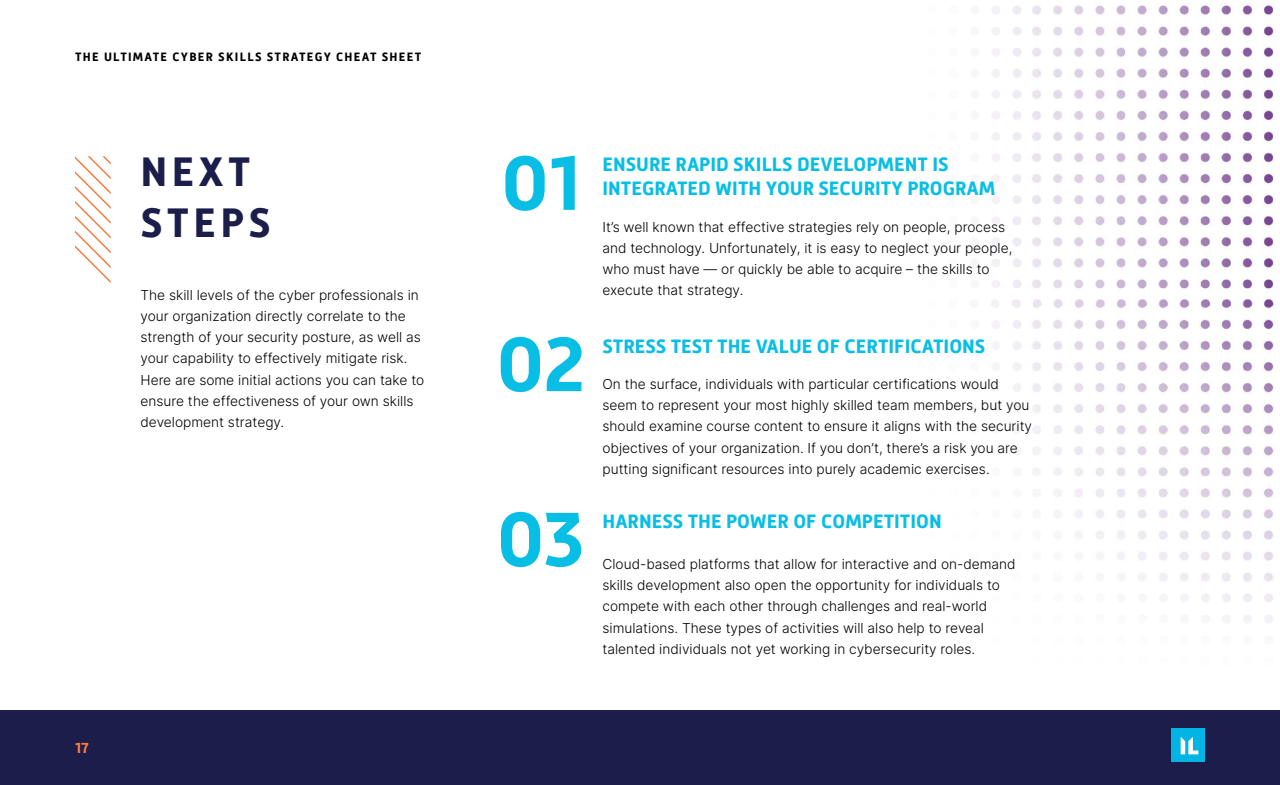
<style>
.page{position:relative;width:1280px;height:785px;background:#fff}
.page>*{position:absolute;margin:0;border:0;box-sizing:border-box;transform-origin:0 0}
.t1{font:700 78.75px "Mic 32 New";color:#08bee4}
.t2{font:700 42.5px/51px "Mic 32 New";letter-spacing:.1em;color:#1b1e4a}
.t3{font:700 20px/24px "Mic 32 New";color:#08bee4}
.t4{font:700 15px "Mic 32 New";color:#ff7c3d}
.t5{font:300 13.75px/21.2px "Inter";color:#000}
.t6{font:700 12.5px "Mic 32 New";letter-spacing:.1em;color:#000}
</style>
<div class="page">
<div style="left:0;top:710px;width:1280px;height:75px;background:#1b1e4a"></div>
<div style="left:1172px;top:729px;width:33px;height:33px;background:#00b4e4"></div>
<svg style="left:1181px;top:737px;width:17px;height:17px"></svg>
<img style="left:976px;top:4px;width:299px;height:619px">
<svg style="left:75px;top:156px;width:36px;height:127px"></svg>
<p class="t6" style="left:75px;top:50px;width:348px">THE ULTIMATE CYBER SKILLS STRATEGY CHEAT SHEET</p>
<h2 class="t2" style="left:141px;top:146px;width:132px">NEXT<br>STEPS</h2>
<p class="t5" style="left:141px;top:284px;width:285px">The skill levels of the cyber professionals in your organization directly correlate to the strength of your security posture, as well as your capability to effectively mitigate risk.<br>Here are some initial actions you can take to ensure the effectiveness of your own skills development strategy.</p>
<p class="t4" style="left:75px;top:739px;width:15px">17</p>
<h1 class="t1" style="left:501px;top:138px;width:80px">01</h1>
<h3 class="t3" style="left:602px;top:153px;width:394px">ENSURE RAPID SKILLS DEVELOPMENT IS<br>INTEGRATED WITH YOUR SECURITY PROGRAM</h3>
<p class="t5" style="left:602px;top:216px;width:412px">It’s well known that effective strategies rely on people, process and technology. Unfortunately, it is easy to neglect your people, who must have — or quickly be able to acquire – the skills to execute that strategy.</p>
<h1 class="t1" style="left:497px;top:319px;width:90px">02</h1>
<h3 class="t3" style="left:602px;top:334px;width:384px">STRESS TEST THE VALUE OF CERTIFICATIONS</h3>
<p class="t5" style="left:602px;top:373px;width:431px">On the surface, individuals with particular certifications would seem to represent your most highly skilled team members, but you should examine course content to ensure it aligns with the security objectives of your organization. If you don’t, there’s a risk you are putting significant resources into purely academic exercises.</p>
<h3 class="t3" style="left:602px;top:509px;width:341px">HARNESS THE POWER OF COMPETITION</h3>
<p class="t5" style="left:602px;top:553px;width:415px">Cloud-based platforms that allow for interactive and on-demand skills development also open the opportunity for individuals to compete with each other through challenges and real-world simulations. These types of activities will also help to reveal talented individuals not yet working in cybersecurity roles.</p>
<h1 class="t1" style="left:497px;top:494px;width:89px">03</h1>
</div>
